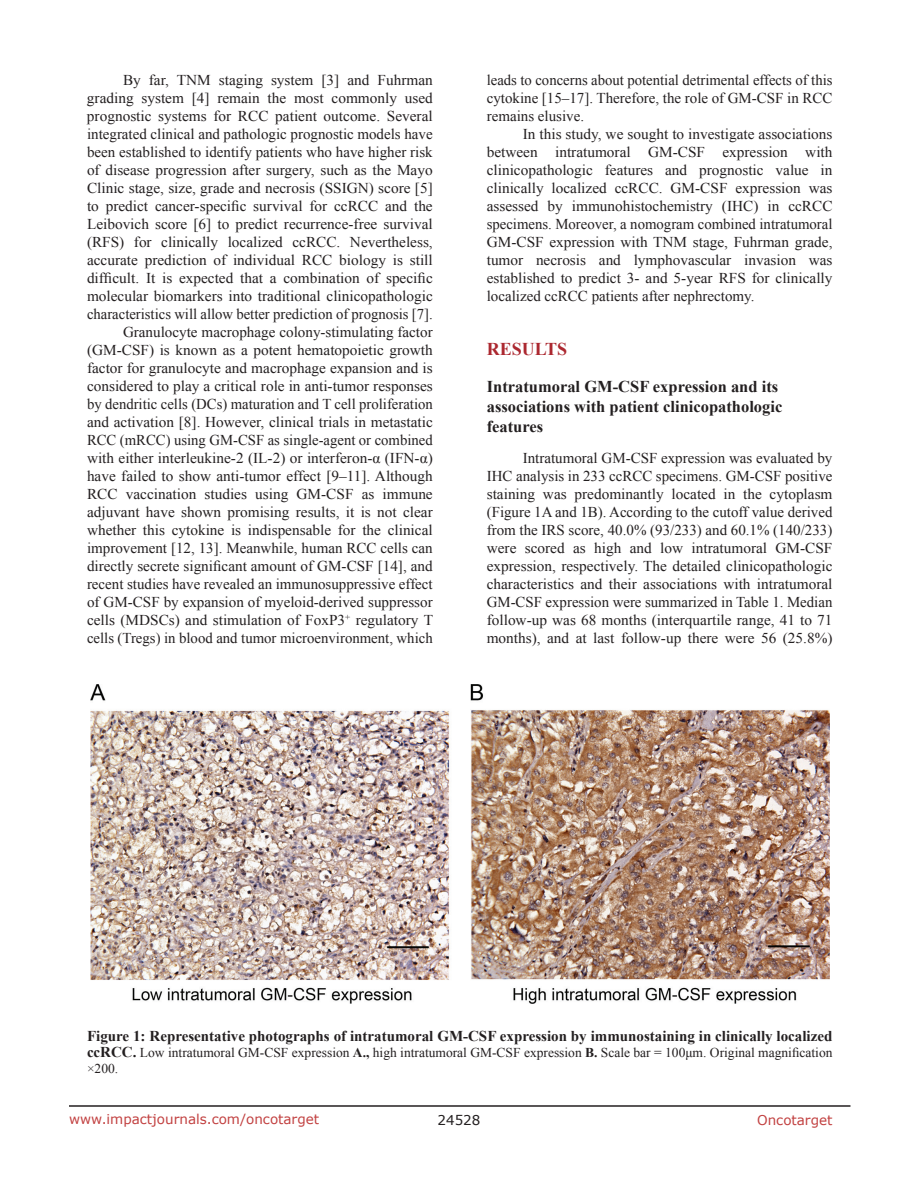
<style>
.page{position:relative;width:918px;height:1188px;background:#fff}
.page>*{position:absolute;margin:0;border:0;box-sizing:border-box;transform-origin:0 0}
.t1{font:700 18px "Times New Roman";color:#ac2830}
.t2{font:700 16.5px/19.8px "Times New Roman";color:#231f20}
.t3{font:15px/18px "Times New Roman";color:#231f20;text-align:justify}
.t4{font:700 15px "Times New Roman";color:#231f20}
.t5{font:13.5px/16.2px "Times New Roman";color:#231f20}
.t6{font:13.5px "Verdana";color:#c24141}
.t7{font:13.5px "Verdana";color:#231f20}
.s1{font-weight:700;font-size:15px}
.s2{font-weight:700}
</style>
<div class="page">
<hr style="left:69px;top:1105px;width:781px;height:2px;background:#231f20">
<img style="left:90px;top:684px;width:739px;height:320px">
<p class="t3" style="left:87px;top:71px;width:348px;text-align:right">By far, TNM staging system [3] and Fuhrman grading system [4] remain the most commonly used prognostic systems for RCC patient outcome. Several integrated clinical and pathologic prognostic models have been established to identify patients who have higher risk of disease progression after surgery, such as the Mayo Clinic stage, size, grade and necrosis (SSIGN) score [5] to predict cancer-specific survival for ccRCC and the Leibovich score [6] to predict recurrence-free survival (RFS) for clinically localized ccRCC. Nevertheless, accurate prediction of individual RCC biology is still difficult. It is expected that a combination of specific molecular biomarkers into traditional clinicopathologic characteristics will allow better prediction of prognosis [7].<br>Granulocyte macrophage colony-stimulating factor (GM-CSF) is known as a potent hematopoietic growth factor for granulocyte and macrophage expansion and is considered to play a critical role in anti-tumor responses by dendritic cells (DCs) maturation and T cell proliferation and activation [8]. However, clinical trials in metastatic RCC (mRCC) using GM-CSF as single-agent or combined with either interleukine-2 (IL-2) or interferon-α (IFN-α) have failed to show anti-tumor effect [9–11]. Although RCC vaccination studies using GM-CSF as immune adjuvant have shown promising results, it is not clear whether this cytokine is indispensable for the clinical improvement [12, 13]. Meanwhile, human RCC cells can directly secrete significant amount of GM-CSF [14], and recent studies have revealed an immunosuppressive effect of GM-CSF by expansion of myeloid-derived suppressor cells (MDSCs) and stimulation of FoxP3<sup>+</sup> regulatory T cells (Tregs) in blood and tumor microenvironment, which</p>
<p class="t3" style="left:487px;top:71px;width:347px">leads to concerns about potential detrimental effects of this cytokine [15–17]. Therefore, the role of GM-CSF in RCC remains elusive.</p>
<p class="t3" style="left:487px;top:125px;width:347px;text-indent:36px">In this study, we sought to investigate associations between intratumoral GM-CSF expression with clinicopathologic features and prognostic value in clinically localized ccRCC. GM-CSF expression was assessed by immunohistochemistry (IHC) in ccRCC specimens. Moreover, a nomogram combined intratumoral GM-CSF expression with TNM stage, Fuhrman grade, tumor necrosis and lymphovascular invasion was established to predict 3- and 5-year RFS for clinically localized ccRCC patients after nephrectomy.</p>
<p class="t1" style="left:487px;top:336px;width:82px">RESULTS</p>
<p class="t2" style="left:487px;top:376px;width:297px">Intratumoral GM-CSF expression and its associations with patient clinicopathologic features</p>
<p class="t3" style="left:487px;top:449px;width:347px;text-indent:36px">Intratumoral GM-CSF expression was evaluated by IHC analysis in 233 ccRCC specimens. GM-CSF positive staining was predominantly located in the cytoplasm (Figure 1A and 1B). According to the cutoff value derived from the IRS score, 40.0% (93/233) and 60.1% (140/233) were scored as high and low intratumoral GM-CSF expression, respectively. The detailed clinicopathologic characteristics and their associations with intratumoral GM-CSF expression were summarized in Table 1. Median follow-up was 68 months (interquartile range, 41 to 71 months), and at last follow-up there were 56 (25.8%)</p>
<p class="t4" style="left:87px;top:1026px;width:747px">Figure 1: Representative photographs of intratumoral GM-CSF expression by immunostaining in clinically localized</p>
<p class="t5" style="left:87px;top:1044px;width:747px"><span class="s1">ccRCC.</span> Low intratumoral GM-CSF expression <span class="s2">A.,</span> high intratumoral GM-CSF expression <span class="s2">B.</span> Scale bar = 100μm. Original magnification ×200.</p>
<p class="t6" style="left:69px;top:1110px;width:252px">www.impactjournals.com/oncotarget</p>
<p class="t7" style="left:438px;top:1111px;width:44px">24528</p>
<p class="t6" style="left:757px;top:1111px;width:77px">Oncotarget</p>
</div>
